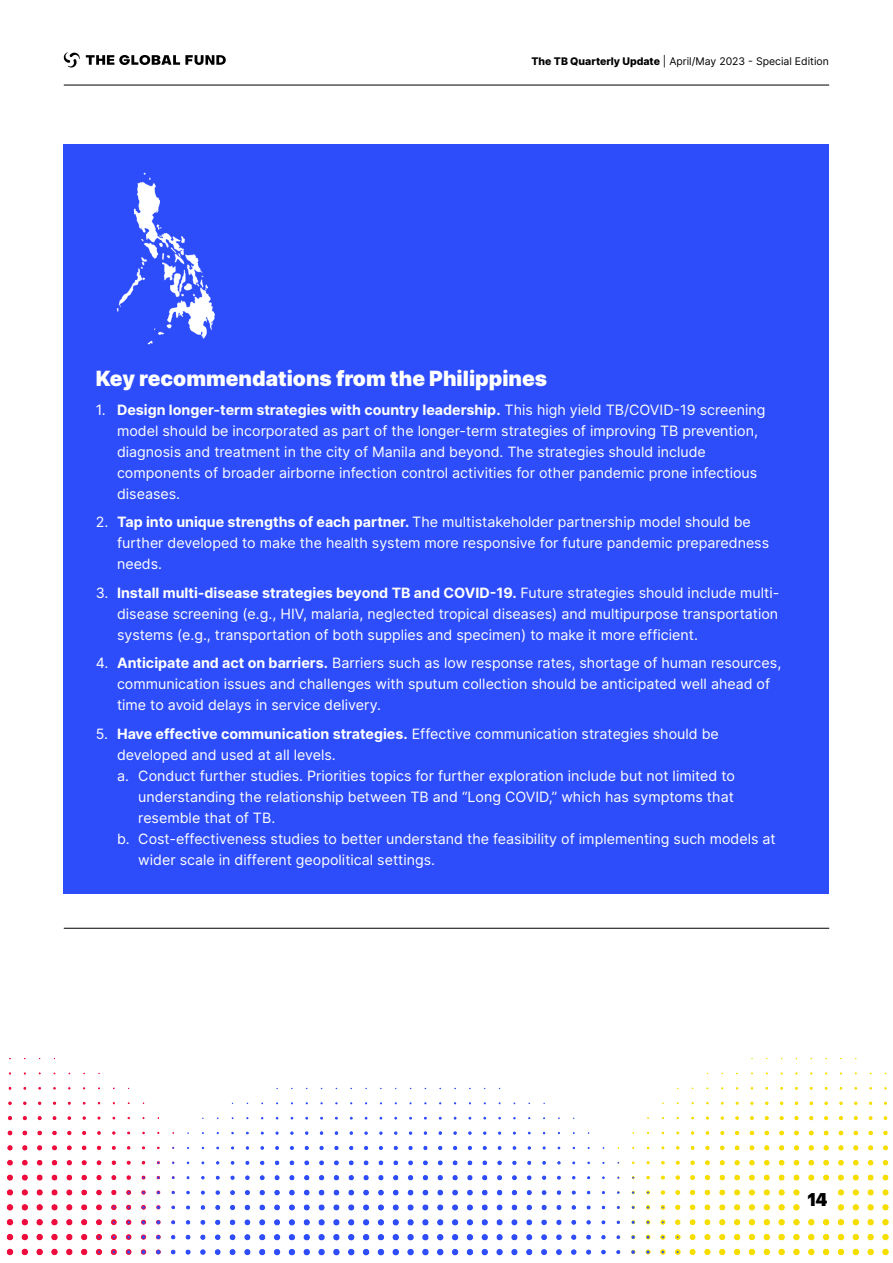
<style>
.page{position:relative;width:893px;height:1263px;background:#fff}
.page>*{position:absolute;margin:0;border:0;box-sizing:border-box;transform-origin:0 0}
.NEW_BODY{font:900 21px "Inter";color:#fff}
.t1{font:800 18px "Object Sans";color:#000}
.NEW_BODY-2{font:14.25px/21px "Inter";color:#fff}
.t2{font:10.5px "Inter";color:#000}
.s1{font-weight:800}
.s2{font-weight:700}
</style>
<div class="page">
<svg style="left:63px;top:52px;width:17px;height:16px"></svg>
<svg style="left:86px;top:55px;width:140px;height:10px"></svg>
<hr style="left:64px;top:85px;width:765px;height:1px;background:#000">
<div style="left:64px;top:145px;width:765px;height:749px;background:#2e4dfa"></div>
<hr style="left:64px;top:928px;width:765px;height:1px;background:#000">
<img style="left:116px;top:172px;width:99px;height:173px">
<img style="left:6px;top:1057px;width:883px;height:199px">
<div style="left:803px;top:1186px;width:27px;height:29px;background:#fff"></div>
<p class="t2" style="left:531px;top:54px;width:299px"><span class="s1">The TB Quarterly Update</span> | April/May 2023 - Special Edition</p>
<p class="NEW_BODY" style="left:96px;top:363px;width:453px">Key recommendations from the Philippines</p>
<p class="NEW_BODY-2" style="left:117px;top:399px;width:650px;text-indent:-21px">1. <span class="s2">Design longer-term strategies with country leadership.</span> This high yield TB/COVID-19 screening model should be incorporated as part of the longer-term strategies of improving TB prevention, diagnosis and treatment in the city of Manila and beyond. The strategies should include components of broader airborne infection control activities for other pandemic prone infectious diseases.</p>
<p class="NEW_BODY-2" style="left:117px;top:511px;width:654px;text-indent:-21px">2. <span class="s2">Tap into unique strengths of each partner.</span> The multistakeholder partnership model should be further developed to make the health system more responsive for future pandemic preparedness needs.</p>
<p class="NEW_BODY-2" style="left:117px;top:582px;width:664px;text-align:justify;text-indent:-21px">3. <span class="s2">Install multi-disease strategies beyond TB and COVID-19.</span> Future strategies should include multi&shy;disease screening (e.g., HIV, malaria, neglected tropical diseases) and multipurpose transportation systems (e.g., transportation of both supplies and specimen) to make it more efficient.</p>
<p class="NEW_BODY-2" style="left:117px;top:652px;width:666px;text-indent:-21px">4. <span class="s2">Anticipate and act on barriers.</span> Barriers such as low response rates, shortage of human resources, communication issues and challenges with sputum collection should be anticipated well ahead of time to avoid delays in service delivery.</p>
<p class="NEW_BODY-2" style="left:117px;top:723px;width:603px;text-indent:-21px">5. <span class="s2">Have effective communication strategies.</span> Effective communication strategies should be developed and used at all levels.</p>
<p class="NEW_BODY-2" style="left:138px;top:765px;width:598px;text-align:justify;text-indent:-21px">a. Conduct further studies. Priorities topics for further exploration include but not limited to understanding the relationship between TB and “Long COVID,” which has symptoms that resemble that of TB.</p>
<p class="NEW_BODY-2" style="left:138px;top:828px;width:639px;text-indent:-21px">b. Cost-effectiveness studies to better understand the feasibility of implementing such models at wider scale in different geopolitical settings.</p>
<p class="t1" style="left:808px;top:1188px;width:21px">14</p>
</div>
